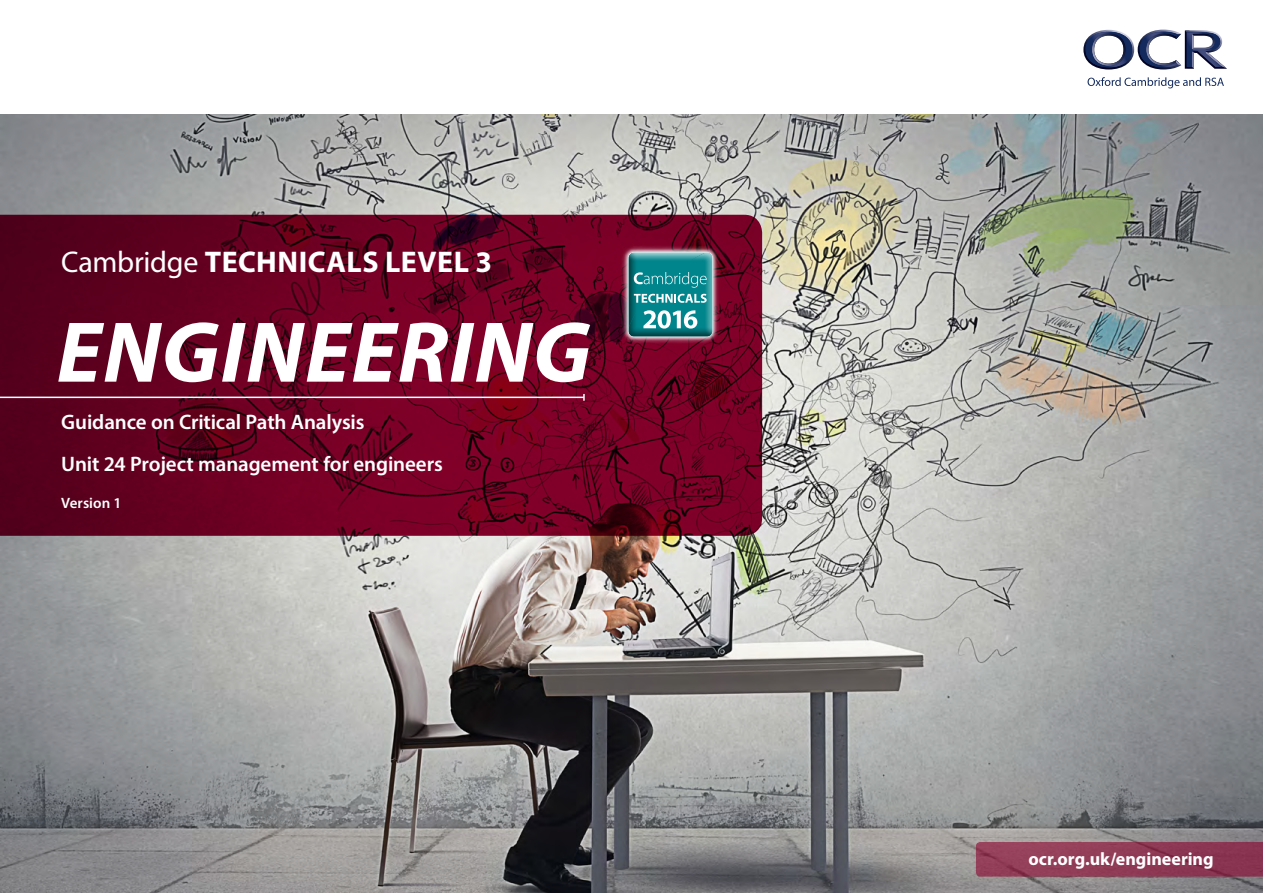
<style>
.page{position:relative;width:1263px;height:893px;background:#fff}
.page>*{position:absolute;margin:0;border:0;box-sizing:border-box;transform-origin:0 0}
.SUBJECT{font:italic 700 87px "Myriad Pro";letter-spacing:.015em;color:#fff}
.SUBJECT-2{font:700 30px "Myriad Pro";letter-spacing:.015em;color:#fff}
.Body{font:600 21px "Myriad Pro";letter-spacing:-.01em;color:#fff}
.Body-2{font:700 18px "Myriad Pro";color:#fff}
.Body-3{font:600 15px "Myriad Pro";color:#fff}
.s1{font-weight:400}
</style>
<div class="page">
<img style="left:0;top:115px;width:1263px;height:778px">
<svg style="left:0;top:215px;width:762px;height:321px"></svg>
<hr style="left:0;top:397px;width:584px;height:1px;background:#fff">
<svg style="left:583px;top:394px;width:2px;height:7px"></svg>
<img style="left:620px;top:244px;width:102px;height:101px">
<img style="left:622px;top:247px;width:97px;height:96px">
<svg style="left:628px;top:253px;width:84px;height:84px"></svg>
<svg style="left:976px;top:842px;width:287px;height:35px"></svg>
<svg style="left:1083px;top:30px;width:144px;height:40px"></svg>
<svg style="left:1087px;top:77px;width:137px;height:11px"></svg>
<h4 class="SUBJECT-2" style="left:61px;top:242px;width:432px"><span class="s1">Cambridge</span> TECHNICALS LEVEL 3</h4>
<h4 class="SUBJECT" style="left:57px;top:296px;width:536px">ENGINEERING</h4>
<h5 class="Body" style="left:61px;top:408px;width:305px">Guidance on Critical Path Analysis</h5>
<h5 class="Body" style="left:61px;top:451px;width:383px">Unit 24 Project management for engineers</h5>
<h5 class="Body-3" style="left:61px;top:493px;width:62px">Version 1</h5>
<h5 class="Body-2" style="left:1028px;top:847px;width:187px">ocr.org.uk/engineering</h5>
</div>
